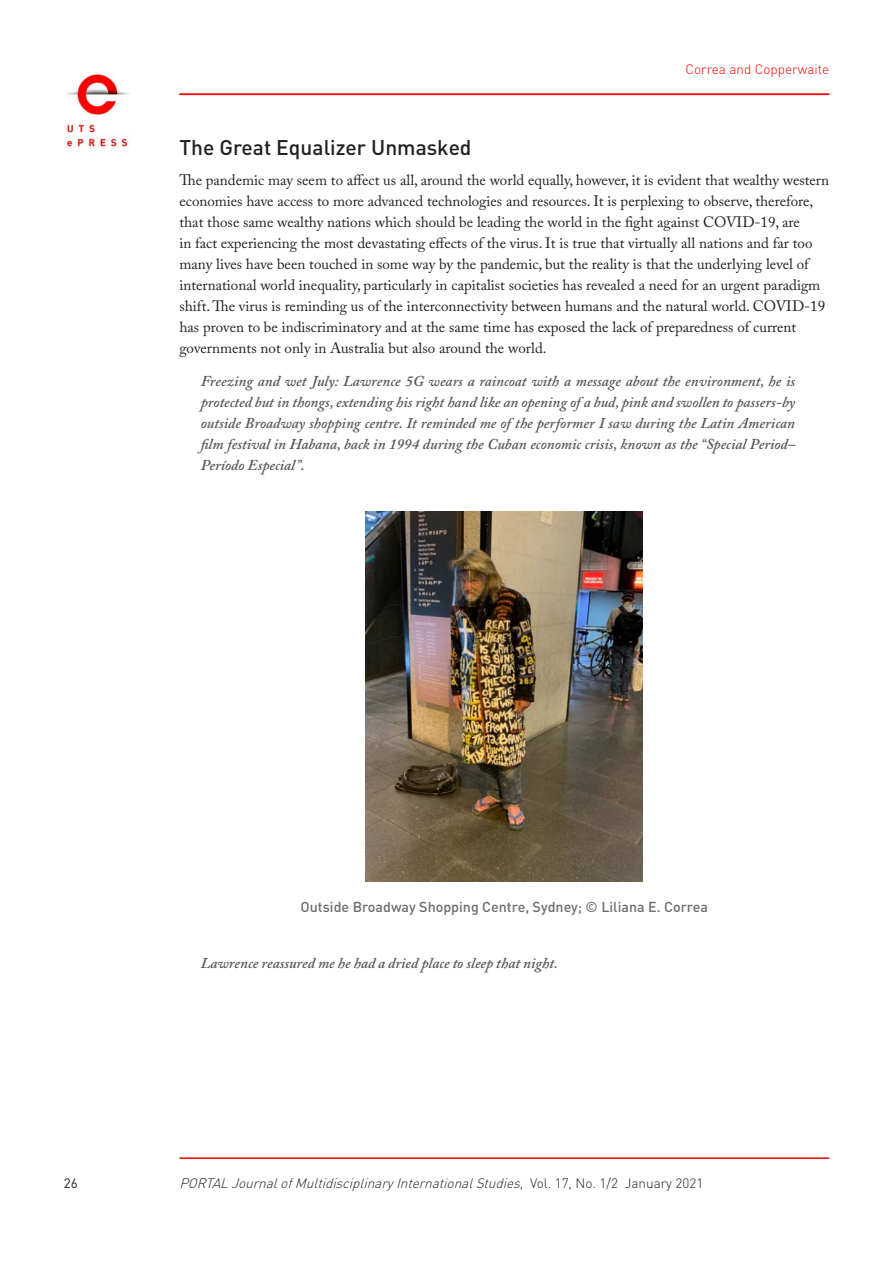
<style>
.page{position:relative;width:893px;height:1263px;background:#fff}
.page>*{position:absolute;margin:0;border:0;box-sizing:border-box;transform-origin:0 0}
.t1{font:500 21px "DIN Pro";color:#231f20}
.t2{font:15px/21px "Adobe Caslon Pro";color:#231f20}
.t3{font:italic 600 15px/21px "Adobe Caslon Pro";color:#57585a;text-align:justify}
.t4{font:500 14.25px "DIN";color:#6c6d70}
.t5{font:italic 300 13.5px "DIN Pro";color:#231f20}
.t6{font:300 13.5px "DIN Pro";color:#fe0000}
.t7{font:13.5px "DIN Pro";color:#231f20}
.s1{font-style:normal}
</style>
<div class="page">
<img style="left:366px;top:512px;width:277px;height:370px">
<img style="left:66px;top:74px;width:63px;height:75px">
<hr style="left:179px;top:94px;width:650px;height:1px;background:#fe0000">
<hr style="left:179px;top:1157px;width:650px;height:2px;background:#fe0000">
<p class="t6" style="left:685px;top:60px;width:145px">Correa and Copperwaite</p>
<h1 class="t1" style="left:179px;top:133px;width:294px">The Great Equalizer Unmasked</h1>
<p class="t2" style="left:179px;top:169px;width:651px">The pandemic may seem to affect us all, around the world equally, however, it is evident that wealthy western economies have access to more advanced technologies and resources. It is perplexing to observe, therefore, that those same wealthy nations which should be leading the world in the fight against COVID-19, are<br>in fact experiencing the most devastating effects of the virus. It is true that virtually all nations and far too many lives have been touched in some way by the pandemic, but the reality is that the underlying level of international world inequality, particularly in capitalist societies has revealed a need for an urgent paradigm shift. The virus is reminding us of the interconnectivity between humans and the natural world. COVID-19 has proven to be indiscriminatory and at the same time has exposed the lack of preparedness of current governments not only in Australia but also around the world.</p>
<p class="t3" style="left:201px;top:371px;width:596px">Freezing and wet July: Lawrence 5G wears a raincoat with a message about the environment, he is protected but in thongs, extending his right hand like an opening of a bud, pink and swollen to passers-by outside Broadway shopping centre. It reminded me of the performer I saw during the Latin American film festival in Habana, back in 1994 during the Cuban economic crisis, known as the “Special Period– Período Especial”.</p>
<p class="t4" style="left:301px;top:897px;width:409px">Outside Broadway Shopping Centre, Sydney; © Liliana E. Correa</p>
<p class="t3" style="left:201px;top:953px;width:359px">Lawrence reassured me he had a dried place to sleep that night.</p>
<p class="t7" style="left:64px;top:1174px;width:16px">26</p>
<p class="t5" style="left:179px;top:1174px;width:525px">PORTALJournalofMultidisciplinaryInternationalStudies<span class="s1">, Vo l . 1 7 , N o . 1 / 2 J a n u a ry 2 0 2 1</span></p>
</div>
